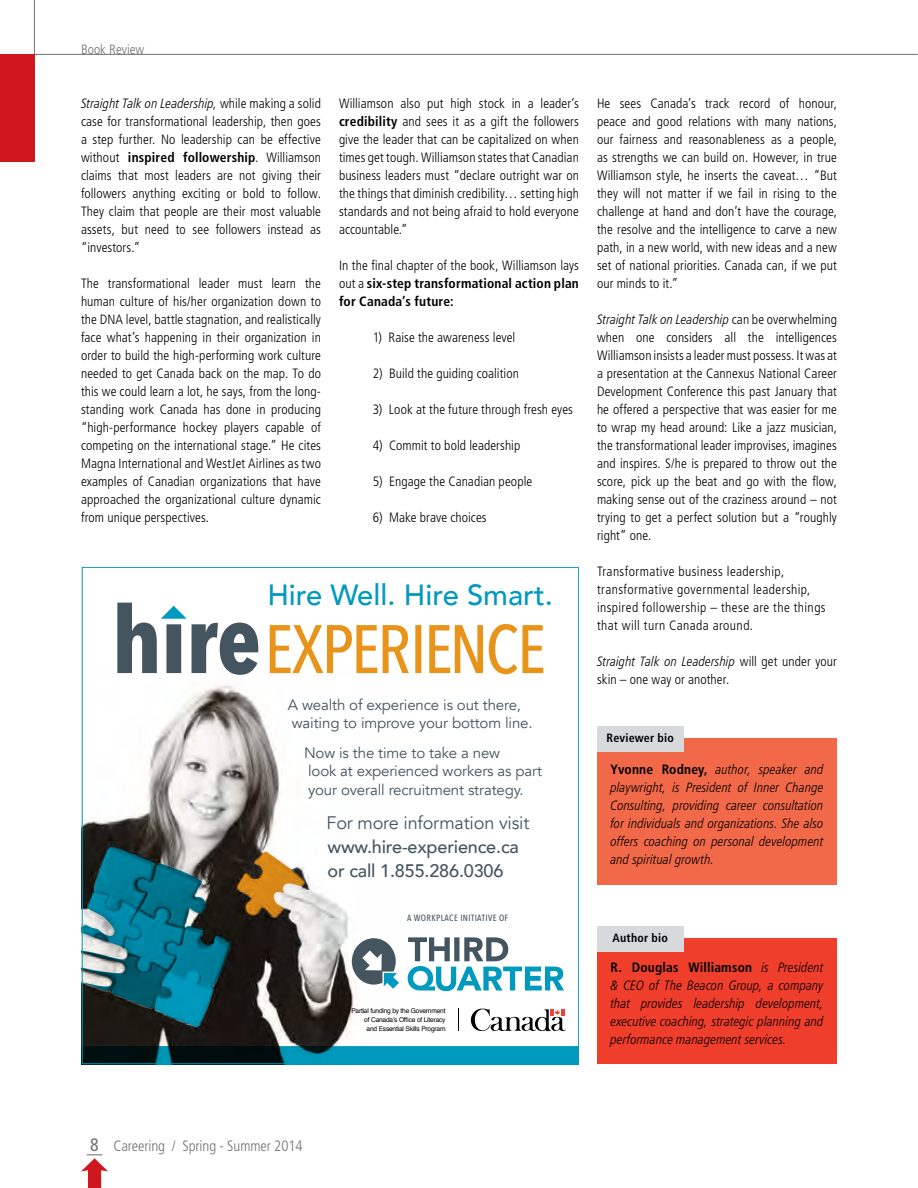
<style>
.page{position:relative;width:918px;height:1188px;background:#fff}
.page>*{position:absolute;margin:0;border:0;box-sizing:border-box;transform-origin:0 0}
.t1{font:500 29.25px "Avenir";color:#009abe}
.t2{font:500 18.15px/24.2px "Avenir";letter-spacing:-.01em;color:#455560}
.t3{font:18.15px "Avenir";letter-spacing:-.01em;color:#455560}
.t4{font:15px/18.1px "Avenir";letter-spacing:-.01em;color:#455560}
.t5{font:300 condensed 15px "Frutiger LT Std";letter-spacing:-.005em;color:#717073}
.t6{font:300 condensed 13.5px/18px "Frutiger LT Std";letter-spacing:.01em;color:#000;text-align:justify}
.t7{font:italic 300 condensed 13.5px/18px "Frutiger LT Pro";letter-spacing:.005em;color:#000;text-align:justify}
.t8{font:300 condensed 13.5px/18px "Frutiger LT Std";letter-spacing:.03em;color:#000}
.t9{font:700 condensed 13.5px/18px "Frutiger LT Std";letter-spacing:.015em;color:#000;text-align:justify}
.t10{font:300 condensed 13.5px "Frutiger LT Std";color:#717073}
.t11{font:700 condensed 12px "Frutiger LT Std";letter-spacing:.015em;color:#000}
.t12{font:500 9px "Avenir Next Condensed";letter-spacing:.04em;color:#455560}
.t13{font:6.6px/8.9px "Helvetica";letter-spacing:-.03em;color:#000;text-align:right}
.s1{font-family:"Frutiger LT Std";font-style:normal}
.s2{font-weight:700}
.s3{font-weight:300}
.s4{font-family:"Frutiger LT Std";font-weight:700;font-style:normal}
.s5{font-family:"Frutiger LT Pro";font-weight:300;font-style:italic}
.s6{font-weight:400;font-size:18px}
</style>
<div class="page">
<img style="left:84px;top:667px;width:273px;height:379px">
<svg style="left:84px;top:846px;width:221px;height:182px"></svg>
<svg style="left:270px;top:624px;width:273px;height:50px"></svg>
<svg style="left:117px;top:603px;width:141px;height:72px"></svg>
<svg style="left:408px;top:937px;width:156px;height:54px"></svg>
<svg style="left:352px;top:938px;width:47px;height:51px"></svg>
<svg style="left:84px;top:1046px;width:493px;height:16px"></svg>
<svg style="left:471px;top:1008px;width:95px;height:24px"></svg>
<svg style="left:458px;top:1008px;width:1px;height:23px"></svg>
<hr style="left:34px;top:54px;width:884px;height:1px;background:#717073">
<hr style="left:34px;top:0;width:1px;height:55px;background:#717073">
<svg style="left:81px;top:1154px;width:27px;height:34px"></svg>
<div style="left:0;top:54px;width:34px;height:108px;background:#ce171e"></div>
<div style="left:597px;top:939px;width:240px;height:125px;background:#ef3e2c"></div>
<div style="left:597px;top:739px;width:240px;height:146px;background:#f26949"></div>
<div style="left:597px;top:726px;width:86px;height:25px;background:#d7d9da"></div>
<div style="left:597px;top:926px;width:86px;height:25px;background:#d7d9da"></div>
<p class="t10" style="left:81px;top:42px;width:65px">Book Review</p>
<p class="t7" style="left:81px;top:94px;width:241px">Straight Talk on Leadership, <span class="s1">while making a solid</span></p>
<p class="t6" style="left:81px;top:112px;width:241px">case for transformational leadership, then goes a step further. No leadership can be effective without <span class="s2">inspired followership</span>. Williamson claims that most leaders are not giving their followers anything exciting or bold to follow.<br>They claim that people are their most valuable assets, but need to see followers instead as “investors.”</p>
<p class="t6" style="left:81px;top:274px;width:242px">The transformational leader must learn the human culture of his/her organization down to the DNA level, battle stagnation, and realistically face what’s happening in their organization in order to build the high-performing work culture needed to get Canada back on the map. To do this we could learn a lot, he says, from the long&shy;standing work Canada has done in producing “high-performance hockey players capable of competing on the international stage.” He cites Magna International and WestJet Airlines as two examples of Canadian organizations that have approached the organizational culture dynamic from unique perspectives.</p>
<p class="t6" style="left:339px;top:94px;width:242px">Williamson also put high stock in a leader’s <span class="s2">credibility</span> and sees it as a gift the followers give the leader that can be capitalized on when times get tough. Williamson states that Canadian business leaders must “declare outright war on the things that diminish credibility… setting high standards and not being afraid to hold everyone accountable.”</p>
<p class="t9" style="left:339px;top:256px;width:242px"><span class="s3">In the final chapter of the book, Williamson lays out a</span> six-step transformational action plan for Canada’s future:</p>
<p class="t6" style="left:373px;top:328px;width:144px">1) Raise the awareness level</p>
<p class="t6" style="left:373px;top:364px;width:148px">2) Build the guiding coalition</p>
<p class="t6" style="left:373px;top:400px;width:202px">3) Look at the future through fresh eyes</p>
<p class="t6" style="left:373px;top:436px;width:149px">4) Commit to bold leadership</p>
<p class="t6" style="left:373px;top:472px;width:161px">5) Engage the Canadian people</p>
<p class="t6" style="left:373px;top:508px;width:115px">6) Make brave choices</p>
<h1 class="t1" style="left:267px;top:569px;width:287px">Hire Well. Hire Smart.</h1>
<p class="t4" style="left:288px;top:696px;width:246px">A wealth of experience is out there, waiting to improve your bottom line.</p>
<p class="t4" style="left:304px;top:744px;width:240px">Now is the time to take a new<br>look at experienced workers as part your overall recruitment strategy.</p>
<h2 class="t3" style="left:326px;top:812px;width:204px">For more information visit</h2>
<h2 class="t2" style="left:327px;top:834px;width:193px">www.hire-experience.ca or call 1.855.286.0306</h2>
<p class="t12" style="left:407px;top:912px;width:103px">A WORKPLACE INITIATIVE OF</p>
<p class="t13" style="left:351px;top:1007px;width:96px">Partial funding by the Government of Canada’s Office of Literacy<br>and Essential Skills Program</p>
<p class="t6" style="left:597px;top:95px;width:242px">He sees Canada’s track record of honour, peace and good relations with many nations, our fairness and reasonableness as a people, as strengths we can build on. However, in true Williamson style, he inserts the caveat… “But they will not matter if we fail in rising to the challenge at hand and don’t have the courage, the resolve and the intelligence to carve a new path, in a new world, with new ideas and a new set of national priorities. Canada can, if we put our minds to it.”</p>
<p class="t7" style="left:597px;top:310px;width:241px">Straight Talk on Leadership <span class="s1">can be overwhelming</span></p>
<p class="t6" style="left:597px;top:328px;width:242px">when one considers all the intelligences Williamson insists a leader must possess. It was at a presentation at the Cannexus National Career Development Conference this past January that he offered a perspective that was easier for me to wrap my head around: Like a jazz musician, the transformational leader improvises, imagines and inspires. S/he is prepared to throw out the score, pick up the beat and go with the flow, making sense out of the craziness around – not trying to get a perfect solution but a “roughly right” one.</p>
<p class="t8" style="left:597px;top:562px;width:230px">Transformative business leadership, transformative governmental leadership, inspired followership – these are the things that will turn Canada around.</p>
<p class="t7" style="left:597px;top:652px;width:242px">Straight Talk on Leadership <span class="s1">will get under your</span></p>
<p class="t6" style="left:597px;top:670px;width:134px">skin – one way or another.</p>
<p class="t11" style="left:607px;top:731px;width:69px">Reviewer bio</p>
<p class="t7" style="left:611px;top:760px;width:215px"><span class="s4">Yvonne Rodney,</span> author, speaker and playwright, is President of Inner Change Consulting, providing career consultation for individuals and organizations. She also offers coaching on personal development and spiritual growth.</p>
<p class="t11" style="left:613px;top:930px;width:57px">Author bio</p>
<p class="t9" style="left:610px;top:958px;width:215px">R. Douglas Williamson <span class="s5">is President</span></p>
<p class="t7" style="left:610px;top:976px;width:215px">&amp; CEO of The Beacon Group, a company that provides leadership development, executive coaching, strategic planning and performance management services.</p>
<p class="t5" style="left:90px;top:1137px;width:214px"><span class="s6">8</span> Careering / Spring - Summer 2014</p>
</div>
